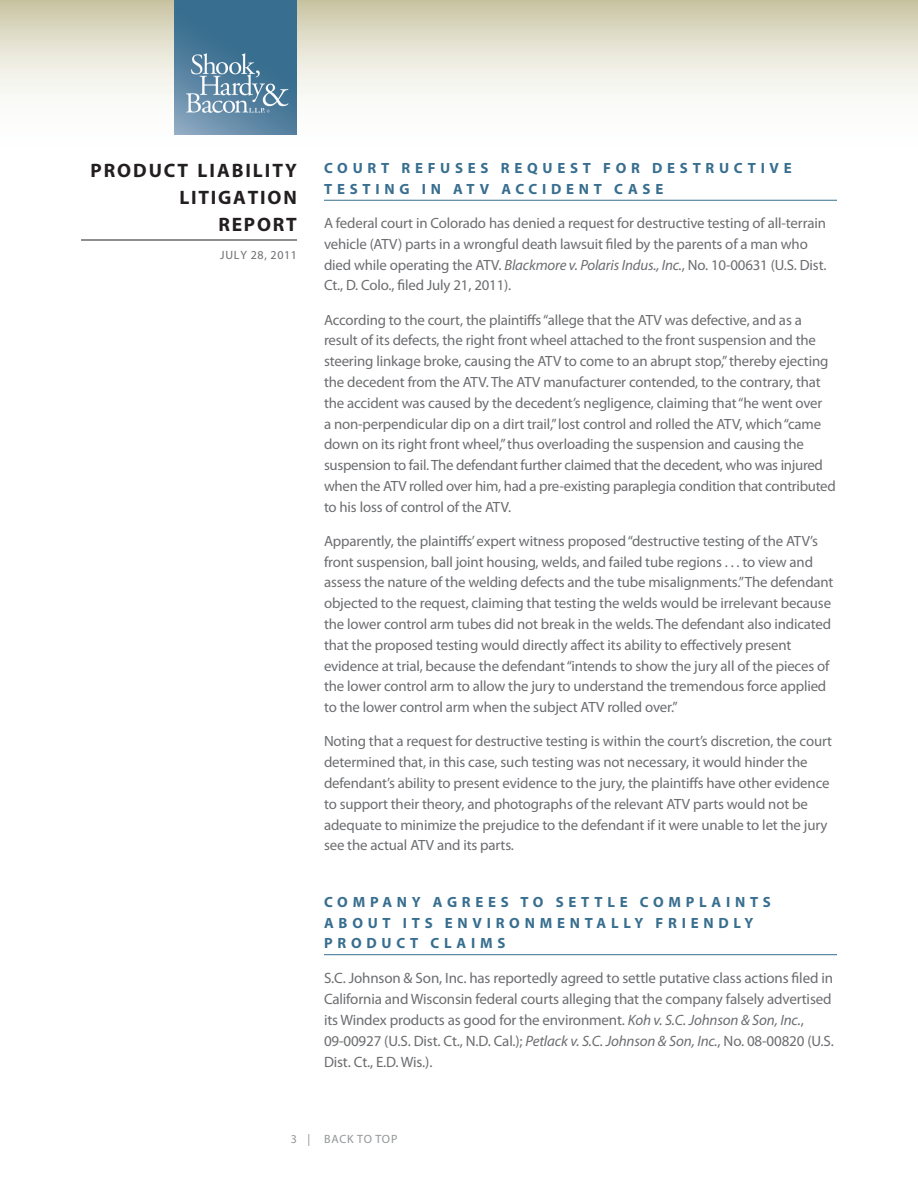
<style>
.page{position:relative;width:918px;height:1188px;background:#fff}
.page>*{position:absolute;margin:0;border:0;box-sizing:border-box;transform-origin:0 0}
.t1{font:700 19.5px/27px "Myriad Pro";letter-spacing:.095em;color:#231f20;text-align:right}
.Body{font:15px/21px "Myriad Pro";letter-spacing:-.01em;color:#6c6d70}
.Body-2{font:14.85px/20.9px "Myriad Pro";letter-spacing:-.01em;color:#6c6d70}
.Head{font:700 14.85px/20.9px "Myriad Pro";letter-spacing:.32em;color:#386e8f}
.t2{font:12px "Myriad Pro";letter-spacing:.05em;color:#6c6d70}
.t3{font:12px "Myriad Pro";letter-spacing:.06em;color:#939598}
.s1{font-style:italic}
</style>
<div class="page">
<svg style="left:0;top:0;width:918px;height:135px"></svg>
<hr style="left:81px;top:240px;width:216px;height:1px;background:#231f20">
<img style="left:175px;top:0;width:122px;height:135px">
<hr style="left:324px;top:200px;width:513px;height:1px;background:#386e8f">
<hr style="left:324px;top:954px;width:513px;height:1px;background:#386e8f">
<h1 class="t1" style="left:90px;top:157px;width:208px">PRODUCT LIABILITY<br>LITIGATION<br>REPORT</h1>
<p class="t2" style="left:220px;top:249px;width:78px">JULY 28, 2011</p>
<p class="Head" style="left:324px;top:158px;width:469px">COURT REFUSES REQUEST FOR DESTRUCTIVE<br>TESTING IN ATV ACCIDENT CASE</p>
<p class="Body-2" style="left:324px;top:213px;width:504px">A federal court in Colorado has denied a request for destructive testing of all-terrain vehicle (ATV) parts in a wrongful death lawsuit filed by the parents of a man who died while operating the ATV. <span class="s1">Blackmore v. Polaris Indus., Inc.</span>, No. 10-00631 (U.S. Dist.<br>Ct., D. Colo., filed July 21, 2011).</p>
<p class="Body-2" style="left:324px;top:310px;width:513px">According to the court, the plaintiffs “allege that the ATV was defective, and as a result of its defects, the right front wheel attached to the front suspension and the steering linkage broke, causing the ATV to come to an abrupt stop,” thereby ejecting the decedent from the ATV. The ATV manufacturer contended, to the contrary, that the accident was caused by the decedent’s negligence, claiming that “he went over<br>a non-perpendicular dip on a dirt trail,” lost control and rolled the ATV, which “came down on its right front wheel,” thus overloading the suspension and causing the suspension to fail. The defendant further claimed that the decedent, who was injured when the ATV rolled over him, had a pre-existing paraplegia condition that contributed to his loss of control of the ATV.</p>
<p class="Body-2" style="left:324px;top:531px;width:511px">Apparently, the plaintiffs’ expert witness proposed “destructive testing of the ATV’s front suspension, ball joint housing, welds, and failed tube regions . . . to view and assess the nature of the welding defects and the tube misalignments.” The defendant objected to the request, claiming that testing the welds would be irrelevant because the lower control arm tubes did not break in the welds. The defendant also indicated that the proposed testing would directly affect its ability to effectively present evidence at trial, because the defendant “intends to show the jury all of the pieces of the lower control arm to allow the jury to understand the tremendous force applied to the lower control arm when the subject ATV rolled over.”</p>
<p class="Body-2" style="left:324px;top:731px;width:510px">Noting that a request for destructive testing is within the court’s discretion, the court determined that, in this case, such testing was not necessary, it would hinder the defendant’s ability to present evidence to the jury, the plaintiffs have other evidence to support their theory, and photographs of the relevant ATV parts would not be adequate to minimize the prejudice to the defendant if it were unable to let the jury see the actual ATV and its parts.</p>
<p class="Head" style="left:324px;top:892px;width:448px">COMPANY AGREES TO SETTLE COMPLAINTS<br>ABOUT ITS ENVIRONMENTALLY FRIENDLY<br>PRODUCT CLAIMS</p>
<p class="Body" style="left:324px;top:968px;width:511px">S.C. Johnson &amp; Son, Inc. has reportedly agreed to settle putative class actions filed in California and Wisconsin federal courts alleging that the company falsely advertised its Windex products as good for the environment. <span class="s1">Koh v. S.C. Johnson &amp; Son, Inc.</span>, 09-00927 (U.S. Dist. Ct., N.D. Cal.); <span class="s1">Petlack v. S.C. Johnson &amp; Son, Inc.</span>, No. 08-00820 (U.S.<br>Dist. Ct., E.D. Wis.).</p>
<p class="t3" style="left:291px;top:1132px;width:108px">3 | BACK TO TOP</p>
</div>
